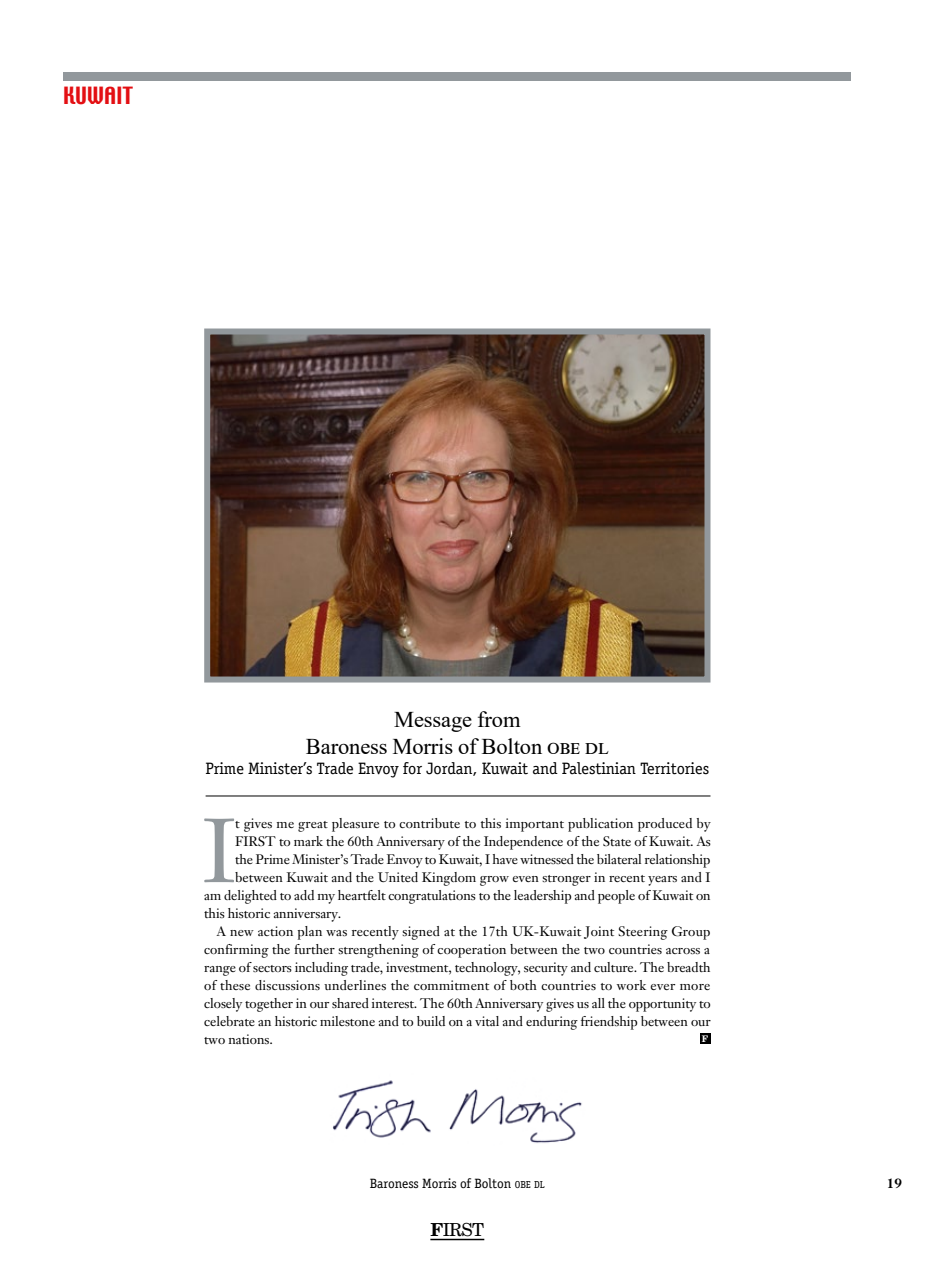
<style>
.page{position:relative;width:936px;height:1263px;background:#fff}
.page>*{position:absolute;margin:0;border:0;box-sizing:border-box;transform-origin:0 0}
.t1{font:89.25px "Janson Text";color:#92989c}
.t2{font:22.5px/27px "Times New Roman";letter-spacing:-.005em;color:#000;text-align:center}
.t3{font:21px "Techno";color:#e30f13}
.t4{font:18px "New Century Schlbk";color:#000}
.t5{font:16.5px "Officina Serif";letter-spacing:-.005em;color:#000}
.t6{font:13.5px "Janson Text";letter-spacing:-.005em;color:#000}
.t7{font:13.5px "Janson Text";letter-spacing:.015em;color:#000}
.t8{font:13.5px "Officina Serif";letter-spacing:-.005em;color:#000}
.t9{font:700 13.5px "Janson Text";color:#000}
.t10{font:700 9px "New Century Schlbk";color:#fff}
.s1{font-size:10.2px}
.s2{font-weight:700}
</style>
<div class="page">
<hr style="left:430px;top:1239px;width:54px;height:1px;background:#000">
<div style="left:63px;top:72px;width:787px;height:9px;background:#92989c"></div>
<div style="left:699px;top:1033px;width:11px;height:11px;background:#000"></div>
<hr style="left:205px;top:796px;width:505px;height:1px;background:#000">
<img style="left:211px;top:335px;width:492px;height:340px">
<div style="left:204px;top:328px;width:506px;height:354px;border:6px solid #92989c"></div>
<img style="left:332px;top:1080px;width:250px;height:63px">
<h3 class="t3" style="left:63px;top:81px;width:71px">KUWAIT</h3>
<h2 class="t2" style="left:306px;top:705px;width:304px">Message from<br>Baroness Morris of Bolton obe dl</h2>
<p class="t5" style="left:205px;top:758px;width:505px">Prime Minister’s Trade Envoy for Jordan, Kuwait and Palestinian Territories</p>
<h1 class="t1" style="left:203px;top:794px;width:35px">I</h1>
<p class="t6" style="left:235px;top:815px;width:476px">t gives me great pleasure to contribute to this important publication produced by</p>
<p class="t6" style="left:235px;top:833px;width:477px">FIRST to mark the 60th Anniversary of the Independence of the State of Kuwait. As</p>
<p class="t6" style="left:235px;top:851px;width:476px">the Prime Minister’s Trade Envoy to Kuwait, I have witnessed the bilateral relationship</p>
<p class="t6" style="left:235px;top:869px;width:476px">between Kuwait and the United Kingdom grow even stronger in recent years and I</p>
<p class="t6" style="left:204px;top:887px;width:508px">am delighted to add my heartfelt congratulations to the leadership and people of Kuwait on</p>
<p class="t6" style="left:204px;top:905px;width:139px">this historic anniversary.</p>
<p class="t6" style="left:217px;top:923px;width:495px">A new action plan was recently signed at the 17th UK-Kuwait Joint Steering Group</p>
<p class="t6" style="left:204px;top:941px;width:507px">confirming the further strengthening of cooperation between the two countries across a</p>
<p class="t6" style="left:204px;top:959px;width:508px">range of sectors including trade, investment, technology, security and culture. The breadth</p>
<p class="t7" style="left:204px;top:977px;width:507px">of these discussions underlines the commitment of both countries to work ever more</p>
<p class="t6" style="left:204px;top:995px;width:508px">closely together in our shared interest. The 60th Anniversary gives us all the opportunity to</p>
<p class="t6" style="left:204px;top:1013px;width:508px">celebrate an historic milestone and to build on a vital and enduring friendship between our</p>
<p class="t6" style="left:204px;top:1031px;width:70px">two nations.</p>
<p class="t10" style="left:702px;top:1033px;width:8px">F</p>
<p class="t8" style="left:370px;top:1176px;width:176px">Baroness Morris of Bolton <span class="s1">obe dl</span></p>
<h3 class="t4" style="left:430px;top:1218px;width:55px"><span class="s2">F</span>IRST</h3>
<p class="t9" style="left:886px;top:1174px;width:17px">19</p>
</div>
